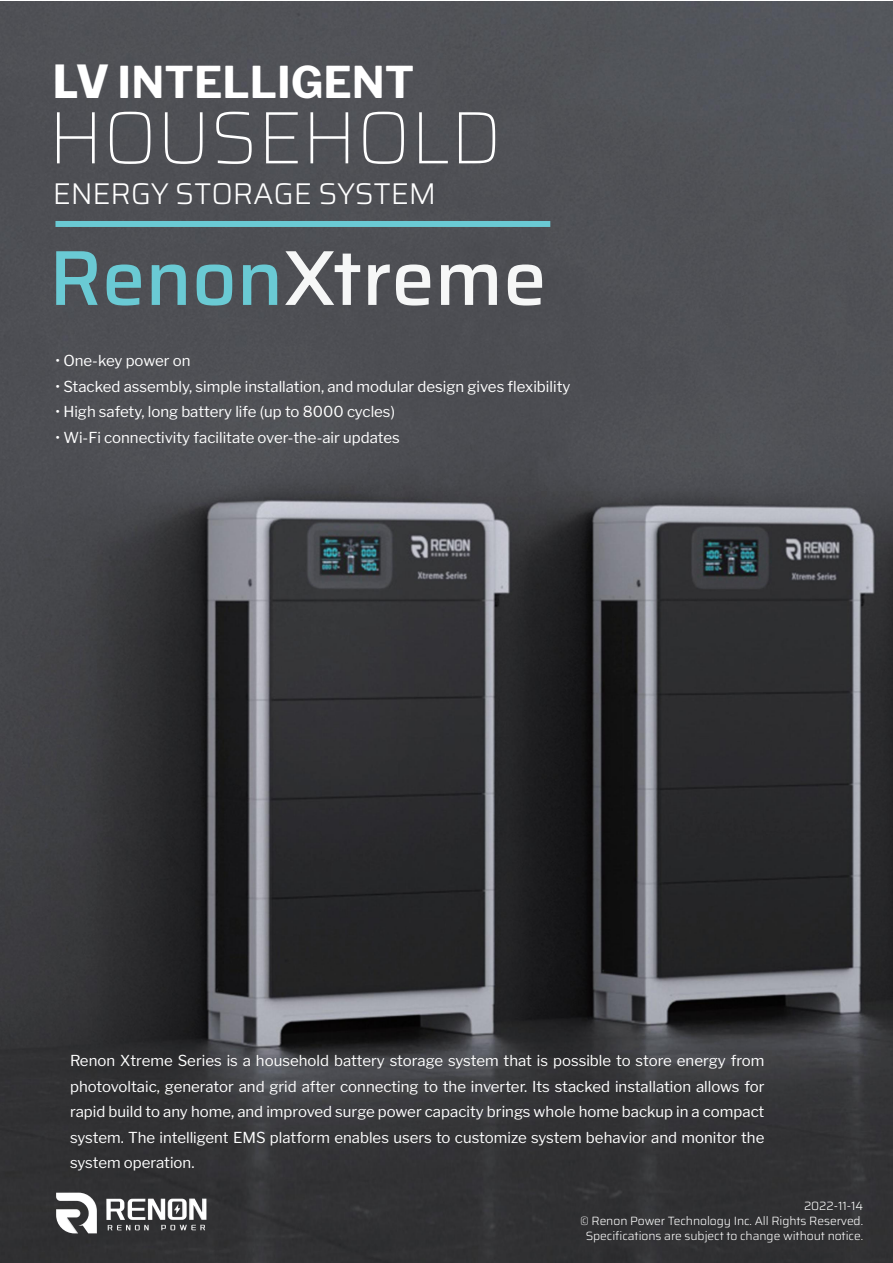
<style>
.page{position:relative;width:893px;height:1263px;background:#fff}
.page>*{position:absolute;margin:0;border:0;box-sizing:border-box;transform-origin:0 0}
.t1{font:500 78px "Saira";color:#f6f7f7}
.t2{font:100 43.5px "Libre Franklin";color:#fff}
.t3{font:300 30px "Saira";letter-spacing:-.005em;color:#fff}
.t4{font:100 15px/25.5px "Libre Franklin";color:#fff;text-align:justify}
.t5{font:300 12px/15px "Saira";letter-spacing:-.005em;color:#fff;text-align:right}
.s1{font-family:"Saira";font-weight:700;font-size:48.75px}
.s2{color:#6acad4}
</style>
<div class="page">
<img style="left:0;top:1px;width:892px;height:1262px">
<svg style="left:56px;top:1192px;width:41px;height:41px"></svg>
<svg style="left:106px;top:1198px;width:100px;height:32px"></svg>
<div style="left:55px;top:221px;width:495px;height:6px;background:#6acad4"></div>
<svg style="left:57px;top:112px;width:38px;height:51px;background:#6d6e72"></svg>
<svg style="left:110px;top:112px;width:40px;height:52px;background:#6f7074"></svg>
<svg style="left:165px;top:112px;width:38px;height:52px;background:#6c6c70"></svg>
<svg style="left:216px;top:112px;width:36px;height:52px;background:#6e6f73"></svg>
<svg style="left:266px;top:112px;width:32px;height:51px;background:#737478"></svg>
<svg style="left:310px;top:112px;width:38px;height:51px;background:#6e6f73"></svg>
<svg style="left:363px;top:112px;width:41px;height:52px;background:#707175"></svg>
<svg style="left:419px;top:112px;width:29px;height:51px"></svg>
<svg style="left:459px;top:112px;width:36px;height:51px"></svg>
<h2 class="t2" style="left:52px;top:48px;width:364px"><span class="s1">LV</span> INTELLIGENT</h2>
<h3 class="t3" style="left:53px;top:169px;width:385px">ENERGY STORAGE SYSTEM</h3>
<h1 class="t1" style="left:49px;top:214px;width:499px"><span class="s2">Renon</span>Xtreme</h1>
<p class="t4" style="left:55px;top:346px;width:136px">• One-key power on</p>
<p class="t4" style="left:55px;top:372px;width:516px">• Stacked assembly, simple installation, and modular design gives flexibility</p>
<p class="t4" style="left:55px;top:397px;width:341px">• High safety, long battery life (up to 8000 cycles)</p>
<p class="t4" style="left:55px;top:423px;width:346px">• Wi-Fi connectivity facilitate over-the-air updates</p>
<p class="t4" style="left:70px;top:1046px;width:696px">Renon Xtreme Series is a household battery storage system that is possible to store energy from photovoltaic, generator and grid after connecting to the inverter. Its stacked installation allows for rapid build to any home, and improved surge power capacity brings whole home backup in a compact system. The intelligent EMS platform enables users to customize system behavior and monitor the system operation.</p>
<p class="t5" style="left:580px;top:1198px;width:285px">2022-11-14<br>© Renon Power Technology Inc. All Rights Reserved.<br>Specifications are subject to change without notice.</p>
</div>
